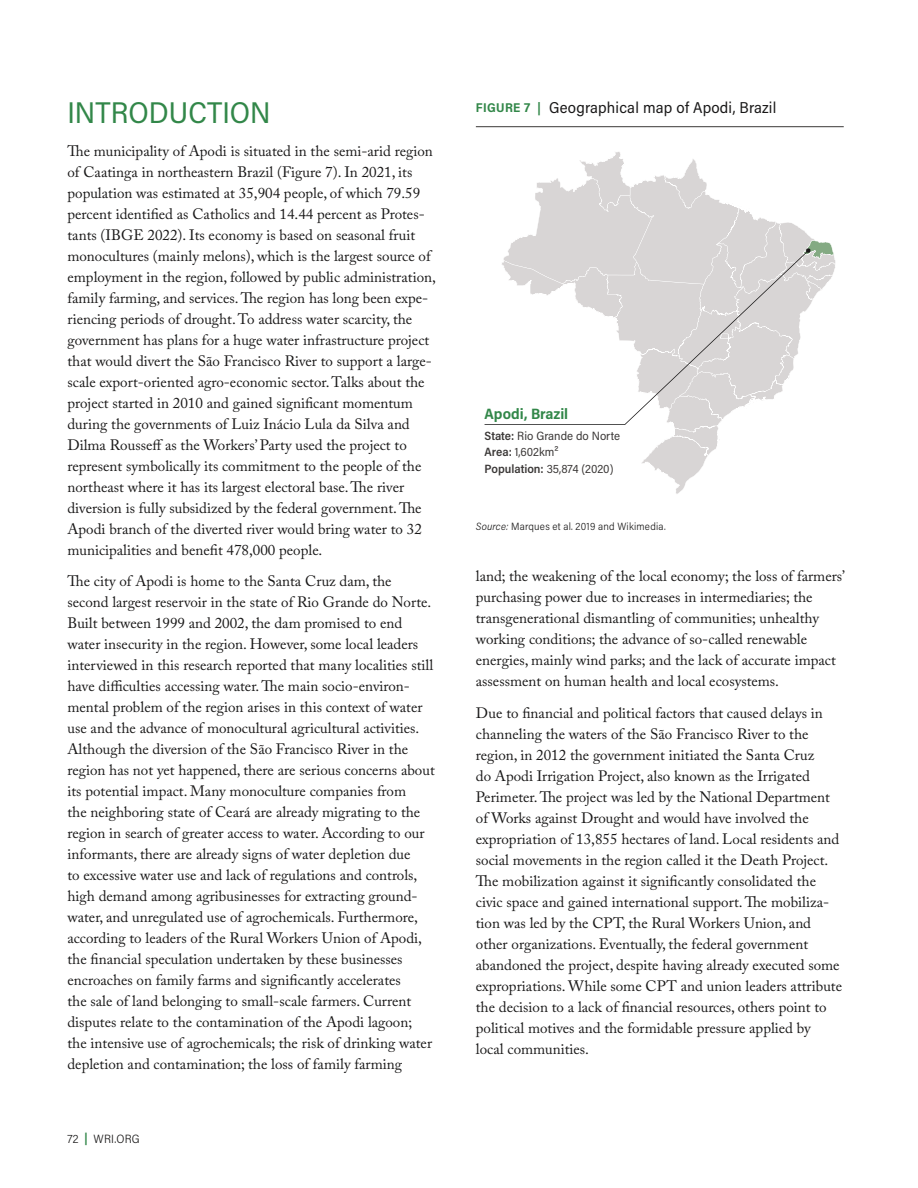
<style>
.page{position:relative;width:918px;height:1188px;background:#fff}
.page>*{position:absolute;margin:0;border:0;box-sizing:border-box;transform-origin:0 0}
.t1{font:30px "Acumin Pro Semi Cond";color:#328749}
.t2{font:15.75px "Acumin Pro Semi Cond";letter-spacing:.01em;color:#191818}
.t3{font:15px/21px "Adobe Caslon Pro";color:#191818}
.t4{font:700 15px "Acumin Pro Semi Cond";color:#328749}
.t5{font:12px/16.5px "Acumin Pro Semi Cond";color:#3b3837}
.t6{font:300 12px "Acumin Pro Semi Cond";letter-spacing:.015em;color:#191818}
.t7{font:300 10.5px "Acumin Pro Semi Cond";letter-spacing:.02em;color:#191818}
.s1{font-weight:700;color:#328749}
.s2{font-weight:700;font-size:12.75px;color:#328749}
.s3{font-weight:600}
.s4{font-style:italic}
</style>
<div class="page">
<hr style="left:476px;top:126px;width:368px;height:1px;background:#3b3837">
<svg style="left:501px;top:152px;width:335px;height:342px"></svg>
<h1 class="t1" style="left:68px;top:92px;width:205px">INTRODUCTION</h1>
<p class="t3" style="left:68px;top:140px;width:370px">The municipality of Apodi is situated in the semi-arid region of Caatinga in northeastern Brazil (Figure 7). In 2021, its population was estimated at 35,904 people, of which 79.59 percent identified as Catholics and 14.44 percent as Protes&shy;tants (IBGE 2022). Its economy is based on seasonal fruit monocultures (mainly melons), which is the largest source of employment in the region, followed by public administration, family farming, and services. The region has long been expe&shy;riencing periods of drought. To address water scarcity, the government has plans for a huge water infrastructure project that would divert the São Francisco River to support a large&shy;scale export-oriented agro-economic sector. Talks about the project started in 2010 and gained significant momentum during the governments of Luiz Inácio Lula da Silva and Dilma Rousseff as the Workers’ Party used the project to represent symbolically its commitment to the people of the northeast where it has its largest electoral base. The river diversion is fully subsidized by the federal government. The Apodi branch of the diverted river would bring water to 32 municipalities and benefit 478,000 people.</p>
<p class="t3" style="left:68px;top:571px;width:369px">The city of Apodi is home to the Santa Cruz dam, the second largest reservoir in the state of Rio Grande do Norte.<br>Built between 1999 and 2002, the dam promised to end water insecurity in the region. However, some local leaders interviewed in this research reported that many localities still have difficulties accessing water. The main socio-environ&shy;mental problem of the region arises in this context of water use and the advance of monocultural agricultural activities.<br>Although the diversion of the São Francisco River in the region has not yet happened, there are serious concerns about its potential impact. Many monoculture companies from<br>the neighboring state of Ceará are already migrating to the region in search of greater access to water. According to our informants, there are already signs of water depletion due<br>to excessive water use and lack of regulations and controls, high demand among agribusinesses for extracting ground&shy;water, and unregulated use of agrochemicals. Furthermore, according to leaders of the Rural Workers Union of Apodi, the financial speculation undertaken by these businesses encroaches on family farms and significantly accelerates<br>the sale of land belonging to small-scale farmers. Current disputes relate to the contamination of the Apodi lagoon; the intensive use of agrochemicals; the risk of drinking water depletion and contamination; the loss of family farming</p>
<p class="t6" style="left:68px;top:1130px;width:74px">72 <span class="s1">|</span> WRI.ORG</p>
<p class="t2" style="left:476px;top:96px;width:302px"><span class="s2">FIGURE 7 |</span> Geographical map of Apodi, Brazil</p>
<p class="t4" style="left:485px;top:403px;width:85px">Apodi, Brazil</p>
<p class="t5" style="left:485px;top:427px;width:137px"><span class="s3">State:</span> Rio Grande do Norte<br><span class="s3">Area:</span> 1,602km2<br><span class="s3">Population:</span> 35,874 (2020)</p>
<p class="t7" style="left:476px;top:519px;width:191px"><span class="s4">Source:</span> Marques et al. 2019 and Wikimedia.</p>
<p class="t3" style="left:476px;top:566px;width:371px">land; the weakening of the local economy; the loss of farmers’ purchasing power due to increases in intermediaries; the transgenerational dismantling of communities; unhealthy working conditions; the advance of so-called renewable energies, mainly wind parks; and the lack of accurate impact assessment on human health and local ecosystems.</p>
<p class="t3" style="left:476px;top:702px;width:368px">Due to financial and political factors that caused delays in channeling the waters of the São Francisco River to the region, in 2012 the government initiated the Santa Cruz<br>do Apodi Irrigation Project, also known as the Irrigated Perimeter. The project was led by the National Department of Works against Drought and would have involved the expropriation of 13,855 hectares of land. Local residents and social movements in the region called it the Death Project.<br>The mobilization against it significantly consolidated the civic space and gained international support. The mobiliza&shy;tion was led by the CPT, the Rural Workers Union, and other organizations. Eventually, the federal government abandoned the project, despite having already executed some expropriations. While some CPT and union leaders attribute the decision to a lack of financial resources, others point to political motives and the formidable pressure applied by local communities.</p>
</div>
